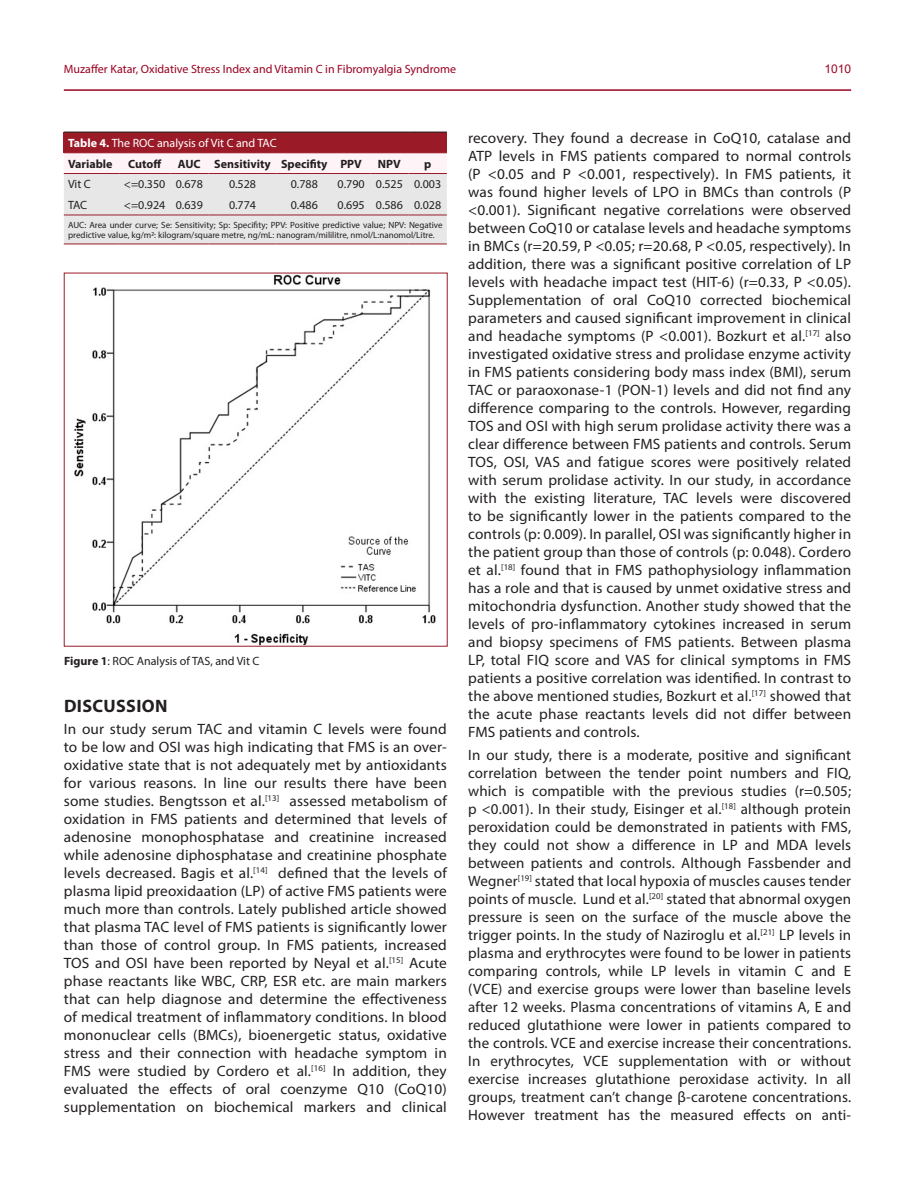
<style>
.page{position:relative;width:915px;height:1191px;background:#fff}
.page>*{position:absolute;margin:0;border:0;box-sizing:border-box;transform-origin:0 0}
.Metin_Başlıkları{font:700 18px "Myriad Pro";letter-spacing:.02em;color:#231f20}
.Ana_Metin{font:15px/18px "Myriad Pro";letter-spacing:.01em;color:#231f20;text-align:justify}
.Tablo_metni{font:12px "Myriad Pro";color:#231f20}
.t1{font:12px "Myriad Pro";color:#990323}
.Tablo_metni-2{font:700 12px "Myriad Pro";color:#231f20}
.Tablo_B{font:12px "Myriad Pro";color:#fff}
.t2{font:12px "Arial";color:#990323}
.Tablo_metni-3{font:9px/10.5px "Myriad Pro";color:#231f20}
.s1{font-weight:700}
</style>
<div class="page">
<hr style="left:64px;top:89px;width:786px;height:2px;background:#990323">
<div style="left:64px;top:132px;width:382px;height:21px;background:#9a1a27"></div>
<svg style="left:64px;top:153px;width:382px;height:91px"></svg>
<hr style="left:64px;top:132px;width:55px;height:1px;background:#231f20">
<hr style="left:119px;top:132px;width:51px;height:1px;background:#231f20">
<hr style="left:170px;top:132px;width:38px;height:1px;background:#231f20">
<hr style="left:208px;top:132px;width:68px;height:1px;background:#231f20">
<hr style="left:276px;top:132px;width:56px;height:1px;background:#231f20">
<hr style="left:332px;top:132px;width:38px;height:1px;background:#231f20">
<hr style="left:370px;top:132px;width:38px;height:1px;background:#231f20">
<hr style="left:408px;top:132px;width:38px;height:1px;background:#231f20">
<hr style="left:64px;top:173px;width:55px;height:1px;background:#9a1a27">
<hr style="left:119px;top:173px;width:51px;height:1px;background:#9a1a27">
<hr style="left:170px;top:173px;width:38px;height:1px;background:#9a1a27">
<hr style="left:208px;top:173px;width:68px;height:1px;background:#9a1a27">
<hr style="left:276px;top:173px;width:56px;height:1px;background:#9a1a27">
<hr style="left:332px;top:173px;width:38px;height:1px;background:#9a1a27">
<hr style="left:370px;top:173px;width:38px;height:1px;background:#9a1a27">
<hr style="left:408px;top:173px;width:38px;height:1px;background:#9a1a27">
<hr style="left:64px;top:215px;width:55px;height:1px;background:#9a1a27">
<hr style="left:119px;top:215px;width:51px;height:1px;background:#9a1a27">
<hr style="left:170px;top:215px;width:38px;height:1px;background:#9a1a27">
<hr style="left:208px;top:215px;width:68px;height:1px;background:#9a1a27">
<hr style="left:276px;top:215px;width:56px;height:1px;background:#9a1a27">
<hr style="left:332px;top:215px;width:38px;height:1px;background:#9a1a27">
<hr style="left:370px;top:215px;width:38px;height:1px;background:#9a1a27">
<hr style="left:408px;top:215px;width:38px;height:1px;background:#9a1a27">
<hr style="left:64px;top:244px;width:55px;height:1px;background:#9a1a27">
<hr style="left:119px;top:244px;width:51px;height:1px;background:#9a1a27">
<hr style="left:170px;top:244px;width:38px;height:1px;background:#9a1a27">
<hr style="left:208px;top:244px;width:68px;height:1px;background:#9a1a27">
<hr style="left:276px;top:244px;width:56px;height:1px;background:#9a1a27">
<hr style="left:332px;top:244px;width:38px;height:1px;background:#9a1a27">
<hr style="left:370px;top:244px;width:38px;height:1px;background:#9a1a27">
<hr style="left:408px;top:244px;width:38px;height:1px;background:#9a1a27">
<img style="left:74px;top:275px;width:362px;height:369px">
<p class="t1" style="left:64px;top:61px;width:393px">Muzaffer Katar, Oxidative Stress Index and Vitamin C in Fibromyalgia Syndrome</p>
<p class="t2" style="left:824px;top:60px;width:28px">1010</p>
<p class="Tablo_B" style="left:68px;top:135px;width:210px"><span class="s1">Table 4.</span> The ROC analysis of Vit C and TAC</p>
<p class="Tablo_metni-2" style="left:68px;top:156px;width:46px">Variable</p>
<p class="Tablo_metni-2" style="left:128px;top:156px;width:35px">Cutoff</p>
<p class="Tablo_metni-2" style="left:178px;top:156px;width:24px">AUC</p>
<p class="Tablo_metni-2" style="left:214px;top:156px;width:58px">Sensitivity</p>
<p class="Tablo_metni-2" style="left:281px;top:156px;width:48px">Specifity</p>
<p class="Tablo_metni-2" style="left:340px;top:156px;width:23px">PPV</p>
<p class="Tablo_metni-2" style="left:378px;top:156px;width:24px">NPV</p>
<p class="Tablo_metni-2" style="left:424px;top:156px;width:9px">p</p>
<p class="Tablo_metni" style="left:68px;top:177px;width:24px">Vit C</p>
<p class="Tablo_metni" style="left:124px;top:177px;width:43px">&lt;=0.350</p>
<p class="Tablo_metni" style="left:176px;top:177px;width:29px">0.678</p>
<p class="Tablo_metni" style="left:229px;top:177px;width:29px">0.528</p>
<p class="Tablo_metni" style="left:290px;top:177px;width:29px">0.788</p>
<p class="Tablo_metni" style="left:337px;top:177px;width:29px">0.790</p>
<p class="Tablo_metni" style="left:376px;top:177px;width:29px">0.525</p>
<p class="Tablo_metni" style="left:414px;top:177px;width:29px">0.003</p>
<p class="Tablo_metni" style="left:68px;top:198px;width:21px">TAC</p>
<p class="Tablo_metni" style="left:124px;top:198px;width:43px">&lt;=0.924</p>
<p class="Tablo_metni" style="left:176px;top:198px;width:29px">0.639</p>
<p class="Tablo_metni" style="left:229px;top:198px;width:29px">0.774</p>
<p class="Tablo_metni" style="left:290px;top:198px;width:29px">0.486</p>
<p class="Tablo_metni" style="left:337px;top:198px;width:29px">0.695</p>
<p class="Tablo_metni" style="left:376px;top:198px;width:29px">0.586</p>
<p class="Tablo_metni" style="left:414px;top:198px;width:29px">0.028</p>
<p class="Tablo_metni-3" style="left:68px;top:219px;width:376px">AUC: Area under curve; Se: Sensitivity; Sp: Specifity; PPV: Positive predictive value; NPV: Negative predictive value, kg/m2: kilogram/square metre, ng/mL: nanogram/mililitre, nmol/L:nanomol/Litre.</p>
<p class="Tablo_metni" style="left:64px;top:653px;width:197px"><span class="s1">Figure 1</span>: ROC Analysis of TAS, and Vit C</p>
<p class="Metin_Başlıkları" style="left:64px;top:694px;width:105px">DISCUSSION</p>
<p class="Ana_Metin" style="left:64px;top:719px;width:384px">In our study serum TAC and vitamin C levels were found to be low and OSI was high indicating that FMS is an over&shy;oxidative state that is not adequately met by antioxidants for various reasons. In line our results there have been some studies. Bengtsson et al.<sup>[13]</sup> assessed metabolism of oxidation in FMS patients and determined that levels of adenosine monophosphatase and creatinine increased while adenosine diphosphatase and creatinine phosphate levels decreased. Bagis et al.<sup>[14]</sup> defined that the levels of plasma lipid preoxidaation (LP) of active FMS patients were much more than controls. Lately published article showed that plasma TAC level of FMS patients is significantly lower than those of control group. In FMS patients, increased TOS and OSI have been reported by Neyal et al.<sup>[15]</sup> Acute phase reactants like WBC, CRP, ESR etc. are main markers that can help diagnose and determine the effectiveness of medical treatment of inflammatory conditions. In blood mononuclear cells (BMCs), bioenergetic status, oxidative stress and their connection with headache symptom in FMS were studied by Cordero et al.<sup>[16]</sup> In addition, they evaluated the effects of oral coenzyme Q10 (CoQ10) supplementation on biochemical markers and clinical</p>
<p class="Ana_Metin" style="left:468px;top:129px;width:384px">recovery. They found a decrease in CoQ10, catalase and ATP levels in FMS patients compared to normal controls (P &lt;0.05 and P &lt;0.001, respectively). In FMS patients, it was found higher levels of LPO in BMCs than controls (P &lt;0.001). Significant negative correlations were observed between CoQ10 or catalase levels and headache symptoms in BMCs (r=20.59, P &lt;0.05; r=20.68, P &lt;0.05, respectively). In addition, there was a significant positive correlation of LP levels with headache impact test (HIT-6) (r=0.33, P &lt;0.05).<br>Supplementation of oral CoQ10 corrected biochemical parameters and caused significant improvement in clinical and headache symptoms (P &lt;0.001). Bozkurt et al.<sup>[17]</sup> also investigated oxidative stress and prolidase enzyme activity in FMS patients considering body mass index (BMI), serum TAC or paraoxonase-1 (PON-1) levels and did not find any difference comparing to the controls. However, regarding TOS and OSI with high serum prolidase activity there was a clear difference between FMS patients and controls. Serum TOS, OSI, VAS and fatigue scores were positively related with serum prolidase activity. In our study, in accordance with the existing literature, TAC levels were discovered to be significantly lower in the patients compared to the controls (p: 0.009). In parallel, OSI was significantly higher in the patient group than those of controls (p: 0.048). Cordero et al.<sup>[18]</sup> found that in FMS pathophysiology inflammation has a role and that is caused by unmet oxidative stress and mitochondria dysfunction. Another study showed that the levels of pro-inflammatory cytokines increased in serum and biopsy specimens of FMS patients. Between plasma LP, total FIQ score and VAS for clinical symptoms in FMS patients a positive correlation was identified. In contrast to the above mentioned studies, Bozkurt et al.<sup>[17]</sup> showed that the acute phase reactants levels did not differ between FMS patients and controls.</p>
<p class="Ana_Metin" style="left:468px;top:745px;width:384px">In our study, there is a moderate, positive and significant correlation between the tender point numbers and FIQ, which is compatible with the previous studies (r=0.505; p &lt;0.001). In their study, Eisinger et al.<sup>[18]</sup> although protein peroxidation could be demonstrated in patients with FMS, they could not show a difference in LP and MDA levels between patients and controls. Although Fassbender and Wegner<sup>[19]</sup> stated that local hypoxia of muscles causes tender points of muscle. Lund et al.<sup>[20]</sup> stated that abnormal oxygen pressure is seen on the surface of the muscle above the trigger points. In the study of Naziroglu et al.<sup>[21]</sup> LP levels in plasma and erythrocytes were found to be lower in patients comparing controls, while LP levels in vitamin C and E (VCE) and exercise groups were lower than baseline levels after 12 weeks. Plasma concentrations of vitamins A, E and reduced glutathione were lower in patients compared to the controls. VCE and exercise increase their concentrations.<br>In erythrocytes, VCE supplementation with or without exercise increases glutathione peroxidase activity. In all groups, treatment can’t change β-carotene concentrations.<br>However treatment has the measured effects on anti-</p>
</div>
